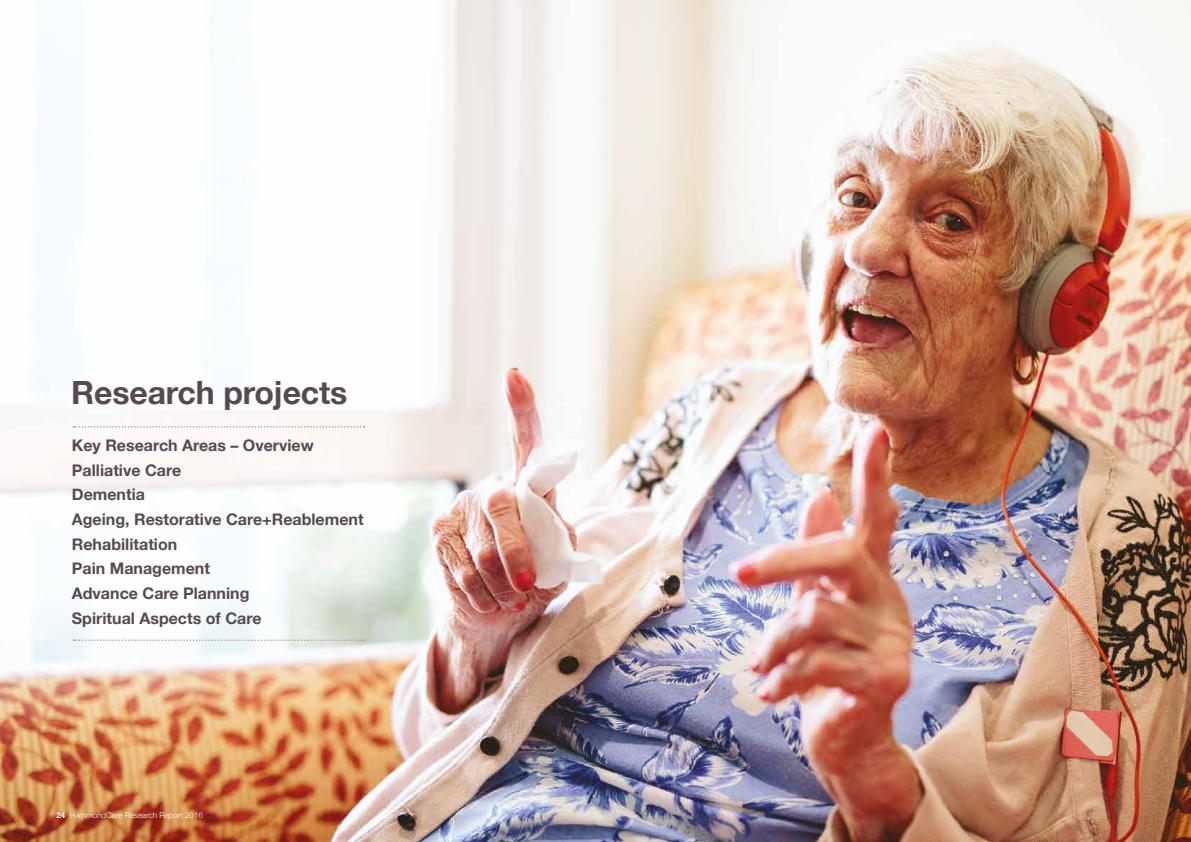
<style>
.page{position:relative;width:1191px;height:842px;background:#fff}
.page>*{position:absolute;margin:0;border:0;box-sizing:border-box;transform-origin:0 0}
.t1{font:700 32px "Helvetica Neue";letter-spacing:-.005em;color:#574a4f}
.t2{font:700 16px/24.7px "Helvetica Neue";color:#574a4f}
.t3{font:300 8px "Helvetica Neue";color:#fff}
.s1{font-weight:700}
</style>
<div class="page">
<img style="left:0;top:0;width:1191px;height:842px">
<svg style="left:73px;top:426px;width:291px;height:2px"></svg>
<svg style="left:73px;top:639px;width:291px;height:2px"></svg>
<h1 class="t1" style="left:71px;top:367px;width:277px">Research projects</h1>
<p class="t2" style="left:72px;top:433px;width:293px">Key Research Areas – Overview<br>Palliative Care<br>Dementia<br>Ageing, Restorative Care+Reablement<br>Rehabilitation<br>Pain Management<br>Advance Care Planning<br>Spiritual Aspects of Care</p>
<p class="t3" style="left:56px;top:808px;width:148px"><span class="s1">24</span> HammondCare Research Report 2016</p>
</div>
